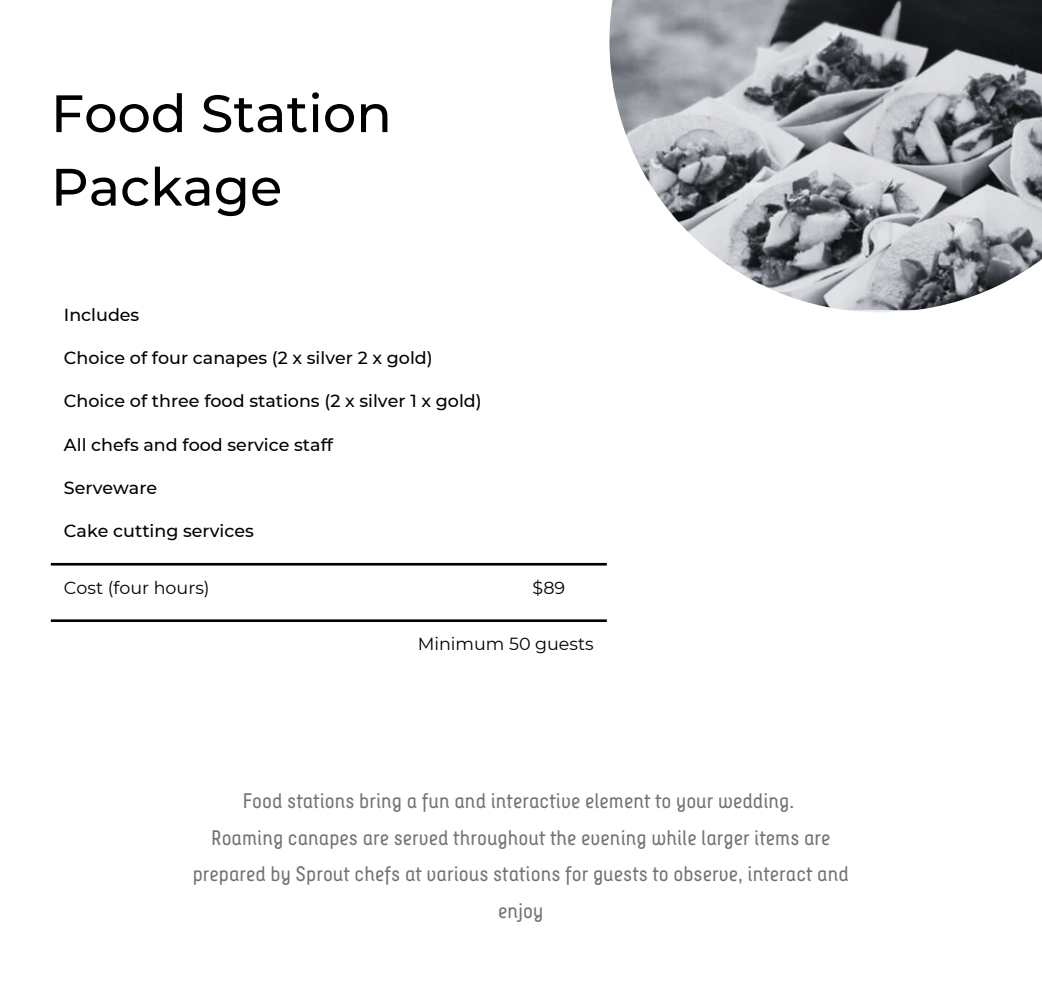
<style>
.page{position:relative;width:1042px;height:993px;background:#fff}
.page>*{position:absolute;margin:0;border:0;box-sizing:border-box;transform-origin:0 0}
.t1{font:500 52.5px "Montserrat";color:#000}
.t2{font:21px/36.8px "Decima";color:#767171;text-align:center}
.t3{font:500 17.5px "Montserrat";color:#000}
.t4{font:17.5px "Montserrat";color:#000}
</style>
<div class="page">
<img style="left:609px;top:0;width:432px;height:312px">
<hr style="left:51px;top:563px;width:555px;height:2px;background:#000">
<hr style="left:51px;top:619px;width:555px;height:3px;background:#000">
<p class="t1" style="left:51px;top:81px;width:342px">Food Station</p>
<p class="t1" style="left:51px;top:155px;width:233px">Package</p>
<p class="t3" style="left:64px;top:303px;width:77px">Includes</p>
<p class="t3" style="left:64px;top:347px;width:370px">Choice of four canapes (2 x silver 2 x gold)</p>
<p class="t3" style="left:64px;top:390px;width:419px">Choice of three food stations (2 x silver 1 x gold)</p>
<p class="t3" style="left:64px;top:433px;width:270px">All chefs and food service staff</p>
<p class="t3" style="left:64px;top:477px;width:95px">Serveware</p>
<p class="t3" style="left:64px;top:520px;width:191px">Cake cutting services</p>
<p class="t4" style="left:64px;top:577px;width:147px">Cost (four hours)</p>
<p class="t4" style="left:532px;top:577px;width:34px">$89</p>
<p class="t4" style="left:417px;top:633px;width:177px">Minimum 50 guests</p>
<p class="t2" style="left:243px;top:783px;width:553px">Food stations bring a fun and interactive element to your wedding.</p>
<p class="t2" style="left:193px;top:820px;width:657px">Roaming canapes are served throughout the evening while larger items are prepared by Sprout chefs at various stations for guests to observe, interact and enjoy</p>
</div>
